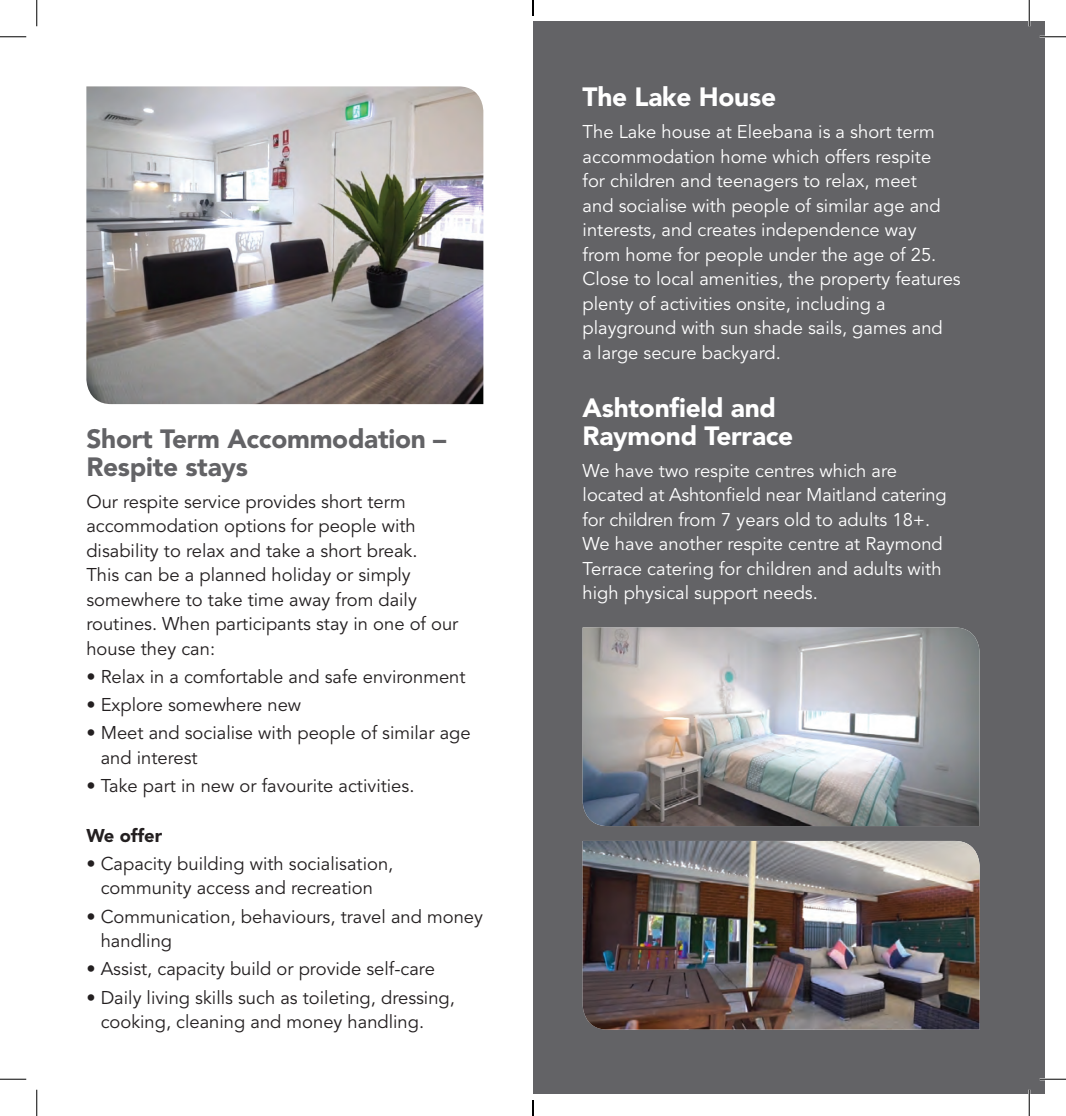
<style>
.page{position:relative;width:1066px;height:1116px;background:#fff}
.page>*{position:absolute;margin:0;border:0;box-sizing:border-box;transform-origin:0 0}
.t1{font:900 26.25px/28px "Avenir";letter-spacing:-.01em;color:#fff}
.t2{font:900 26.25px/28px "Avenir";letter-spacing:-.01em;color:#636366}
.t3{font:18.38px/24.5px "Avenir";color:#231f20}
.t4{font:18.38px/24.5px "Avenir";color:#fff}
.t5{font:900 18.38px "Avenir";color:#231f20}
</style>
<div class="page">
<div style="left:533px;top:22px;width:511px;height:1071px;background:#636366"></div>
<img style="left:86px;top:86px;width:397px;height:318px">
<img style="left:582px;top:627px;width:397px;height:198px">
<img style="left:582px;top:840px;width:397px;height:189px">
<hr style="left:1039px;top:36px;width:27px;height:2px;background:#fff">
<hr style="left:1039px;top:1077px;width:27px;height:3px;background:#fff">
<hr style="left:1028px;top:0;width:2px;height:26px;background:#fff">
<hr style="left:1028px;top:1089px;width:2px;height:26px;background:#fff">
<svg style="left:0;top:36px;width:26px;height:1px"></svg>
<svg style="left:1039px;top:36px;width:27px;height:1px"></svg>
<svg style="left:0;top:1078px;width:26px;height:1px"></svg>
<svg style="left:1039px;top:1078px;width:27px;height:1px"></svg>
<svg style="left:36px;top:0;width:1px;height:26px"></svg>
<svg style="left:36px;top:1089px;width:1px;height:26px"></svg>
<svg style="left:1029px;top:0;width:1px;height:26px"></svg>
<svg style="left:1029px;top:1089px;width:1px;height:26px"></svg>
<svg style="left:532px;top:0;width:2px;height:16px"></svg>
<svg style="left:532px;top:1100px;width:2px;height:15px"></svg>
<h1 class="t2" style="left:86px;top:424px;width:361px">Short Term Accommodation –<br>Respite stays</h1>
<p class="t3" style="left:86px;top:489px;width:373px">Our respite service provides short term accommodation options for people with disability to relax and take a short break.<br>This can be a planned holiday or simply somewhere to take time away from daily routines. When participants stay in one of our house they can:</p>
<p class="t3" style="left:86px;top:664px;width:381px">• Relax in a comfortable and safe environment</p>
<p class="t3" style="left:86px;top:693px;width:216px">• Explore somewhere new</p>
<p class="t3" style="left:101px;top:721px;width:371px;text-indent:-14px">• Meet and socialise with people of similar age and interest</p>
<p class="t3" style="left:86px;top:774px;width:329px">• Take part in new or favourite activities.</p>
<p class="t5" style="left:86px;top:823px;width:77px">We offer</p>
<p class="t3" style="left:86px;top:851px;width:308px;text-align:center">• Capacity building with socialisation, community access and recreation</p>
<p class="t3" style="left:101px;top:904px;width:384px;text-indent:-14px">• Communication, behaviours, travel and money handling</p>
<p class="t3" style="left:86px;top:957px;width:350px">• Assist, capacity build or provide self-care</p>
<p class="t3" style="left:101px;top:985px;width:356px;text-indent:-14px">• Daily living skills such as toileting, dressing, cooking, cleaning and money handling.</p>
<h1 class="t1" style="left:582px;top:83px;width:195px">The Lake House</h1>
<p class="t4" style="left:582px;top:120px;width:379px">The Lake house at Eleebana is a short term accommodation home which offers respite<br>for children and teenagers to relax, meet<br>and socialise with people of similar age and interests, and creates independence way<br>from home for people under the age of 25.<br>Close to local amenities, the property features plenty of activities onsite, including a playground with sun shade sails, games and<br>a large secure backyard.</p>
<h1 class="t1" style="left:582px;top:393px;width:212px">Ashtonfield and<br>Raymond Terrace</h1>
<p class="t4" style="left:582px;top:458px;width:366px">We have two respite centres which are located at Ashtonfield near Maitland catering for children from 7 years old to adults 18+.<br>We have another respite centre at Raymond Terrace catering for children and adults with high physical support needs.</p>
</div>
